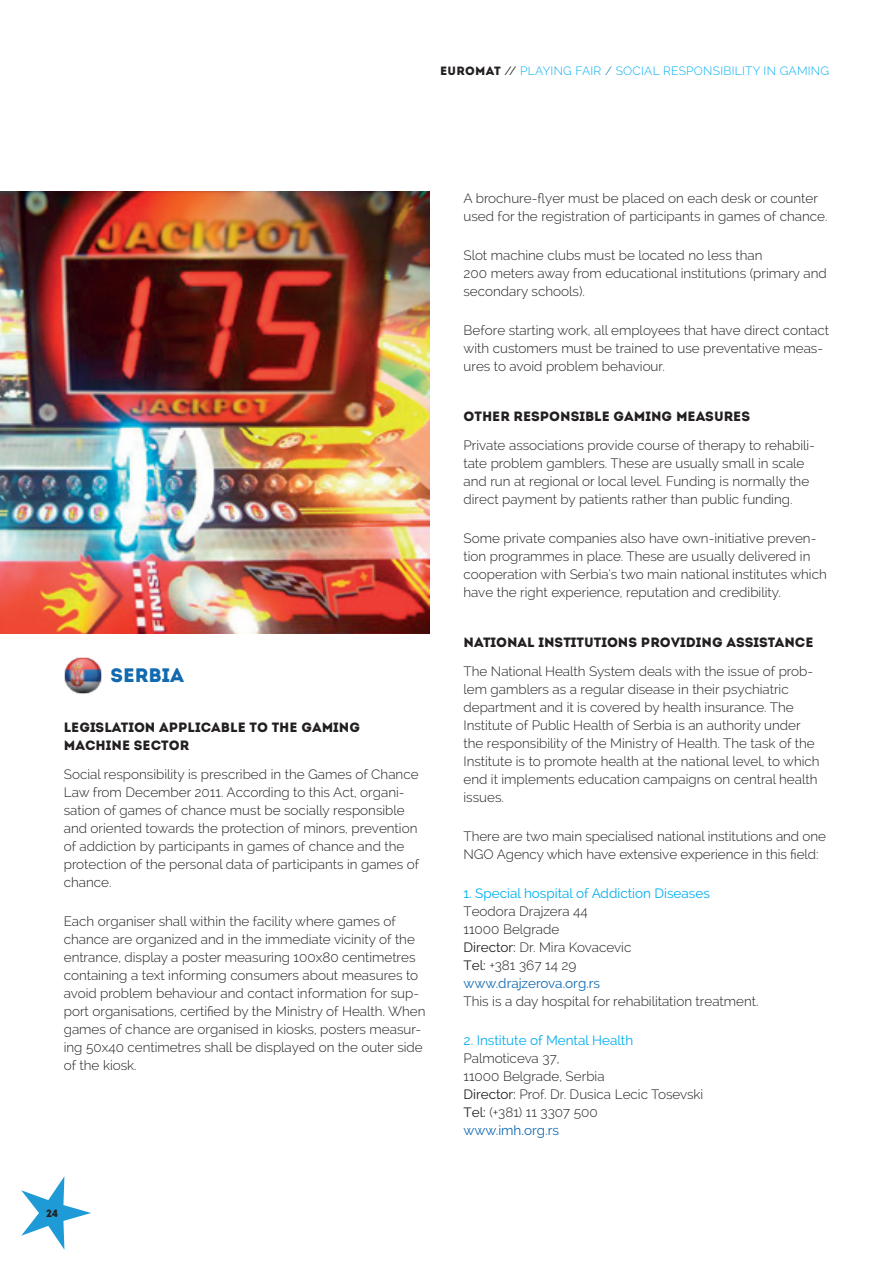
<style>
.page{position:relative;width:893px;height:1263px;background:#fff}
.page>*{position:absolute;margin:0;border:0;box-sizing:border-box;transform-origin:0 0}
.t1{font:19.5px "Intro";color:#1169b0}
.t2{font:300 13.5px/18px "Raleway";color:#231f20}
.t3{font:13.5px/18px "Intro";color:#231f20}
.t4{font:13.5px "Raleway";color:#00aeef}
.t5{font:300 12px "Raleway";letter-spacing:.02em;color:#00aeef}
.t6{font:10.5px "Intro";color:#231f20}
.s1{font-family:"Intro";font-weight:400;color:#231f20}
.s2{font-weight:400;color:#231f20}
.s3{color:#1169b0}
.s4{font-weight:400}
.s5{font-weight:400;color:#1169b0}
</style>
<div class="page">
<svg style="left:21px;top:1176px;width:70px;height:74px"></svg>
<img style="left:64px;top:657px;width:38px;height:37px">
<img style="left:0;top:191px;width:429px;height:443px">
<p class="t5" style="left:440px;top:64px;width:391px"><span class="s1">EUROMAT</span> <span class="s2">//</span> Playing Fair <span class="s3">/</span> Social Responsibility in Gaming</p>
<h1 class="t1" style="left:111px;top:664px;width:75px">SERBIA</h1>
<p class="t3" style="left:64px;top:718px;width:297px">LEGISLATION APPLICABLE TO THE GAMING<br>MACHINE SECTOR</p>
<p class="t2" style="left:64px;top:765px;width:357px">Social responsibility is prescribed in the Games of Chance Law from December 2011. According to this Act, organi&shy;sation of games of chance must be socially responsible and oriented towards the protection of minors, prevention of addiction by participants in games of chance and the protection of the personal data of participants in games of chance.</p>
<p class="t2" style="left:64px;top:912px;width:363px">Each organiser shall within the facility where games of chance are organized and in the immediate vicinity of the entrance, display a poster measuring 100x80 centimetres containing a text informing consumers about measures to avoid problem behaviour and contact information for sup&shy;port organisations, certified by the Ministry of Health. When games of chance are organised in kiosks, posters measur&shy;ing 50x40 centimetres shall be displayed on the outer side of the kiosk.</p>
<p class="t6" style="left:46px;top:1207px;width:13px">24</p>
<p class="t2" style="left:463px;top:189px;width:365px">A brochure-flyer must be placed on each desk or counter used for the registration of participants in games of chance.</p>
<p class="t2" style="left:463px;top:246px;width:365px">Slot machine clubs must be located no less than<br>200 meters away from educational institutions (primary and secondary schools).</p>
<p class="t2" style="left:463px;top:321px;width:367px">Before starting work, all employees that have direct contact with customers must be trained to use preventative meas&shy;ures to avoid problem behaviour.</p>
<p class="t3" style="left:463px;top:407px;width:288px">OTHER RESPONSIBLE GAMING MEASURES</p>
<p class="t2" style="left:463px;top:436px;width:353px">Private associations provide course of therapy to rehabili&shy;tate problem gamblers. These are usually small in scale and run at regional or local level. Funding is normally the direct payment by patients rather than public funding.</p>
<p class="t2" style="left:463px;top:529px;width:365px">Some private companies also have own-initiative preven&shy;tion programmes in place. These are usually delivered in cooperation with Serbia’s two main national institutes which have the right experience, reputation and credibility.</p>
<p class="t3" style="left:463px;top:633px;width:352px">NATIONAL INSTITUTIONS PROVIDING ASSISTANCE</p>
<p class="t2" style="left:463px;top:662px;width:358px">The National Health System deals with the issue of prob&shy;lem gamblers as a regular disease in their psychiatric department and it is covered by health insurance. The Institute of Public Health of Serbia is an authority under the responsibility of the Ministry of Health. The task of the Institute is to promote health at the national level, to which end it implements education campaigns on central health issues.</p>
<p class="t2" style="left:463px;top:827px;width:364px">There are two main specialised national institutions and one<br>NGO Agency which have extensive experience in this field:</p>
<p class="t4" style="left:463px;top:885px;width:248px">1. Special hospital of Addiction Diseases</p>
<p class="t2" style="left:463px;top:902px;width:169px">Teodora Drajzera 44<br>11000 Belgrade<br><span class="s4">Director:</span> Dr. Mira Kovacevic<br><span class="s4">Tel:</span> +381 367 14 29 <span class="s5">www.drajzerova.org.rs</span></p>
<p class="t2" style="left:463px;top:992px;width:296px">This is a day hospital for rehabilitation treatment.</p>
<p class="t4" style="left:463px;top:1033px;width:171px">2. Institute of Mental Health</p>
<p class="t2" style="left:463px;top:1049px;width:241px">Palmoticeva 37,<br>11000 Belgrade, Serbia<br><span class="s4">Director:</span> Prof. Dr. Dusica Lecic Tosevski<br><span class="s4">Tel:</span> (+381) 11 3307 500<br><span class="s5">www.imh.org.rs</span></p>
</div>
